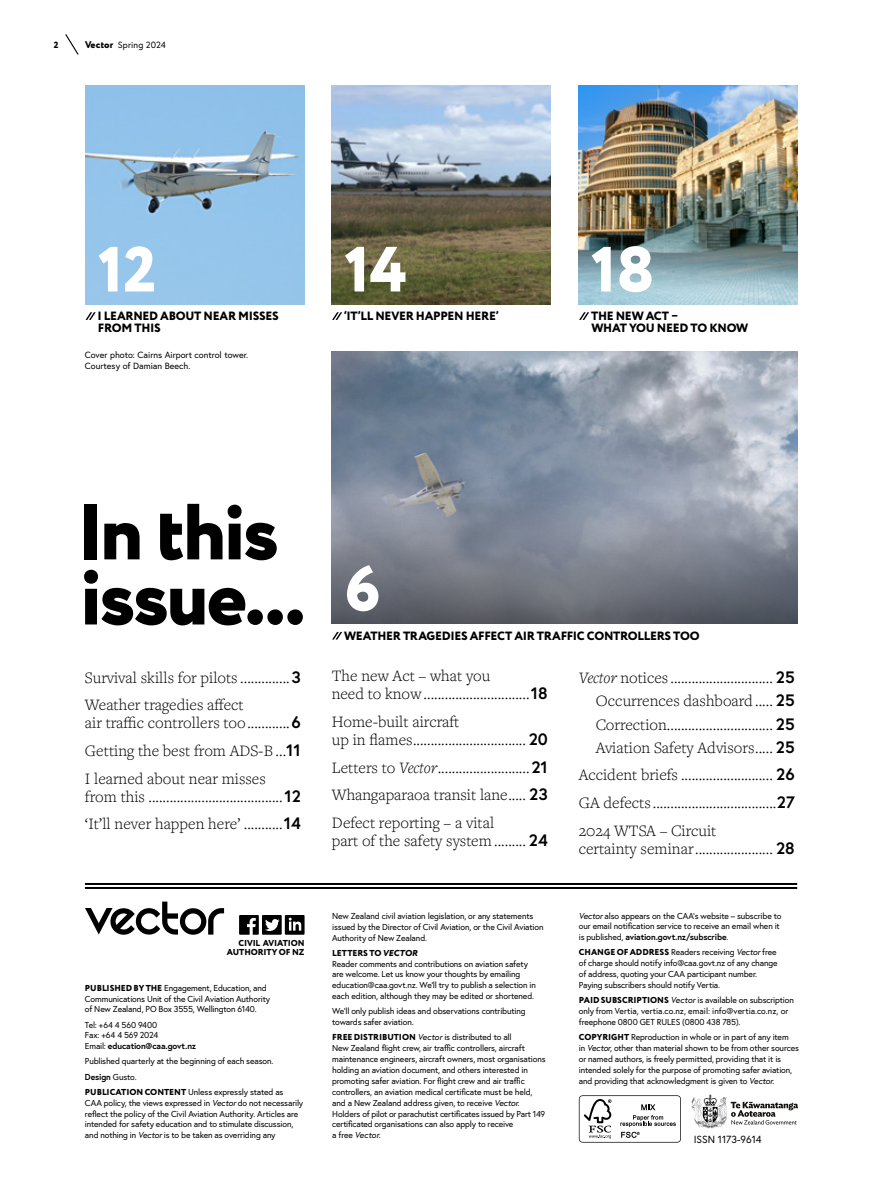
<style>
.page{position:relative;width:893px;height:1200px;background:#fff}
.page>*{position:absolute;margin:0;border:0;box-sizing:border-box;transform-origin:0 0}
.Contents_-_In_this_issue{font:800 79.35px/65.1px "Circe";letter-spacing:-.035em;color:#000}
.Contents_-_teaser_page{font:800 63.75px "Circe";color:#fff}
.t1{font:300 16.5px/18px "Freight Text Pro";color:#000}
.Contents_-_teaser_title{font:800 12px/12px "Circe";letter-spacing:-.02em;color:#000}
.ISSN{font:10.35px "Europa";color:#000}
.Photo_Caption{font:9px/10.5px "Europa";color:#000}
.t2{font:800 9px "Circe";color:#000}
.Imprint{font:8.7px/10.8px "Europa";letter-spacing:-.015em;color:#000}
.Imprint-2{font:800 8.7px/9px "Circe";letter-spacing:-.01em;color:#000;text-align:right}
.Imprint-3{font:700 8.7px "Europa";letter-spacing:-.015em;color:#000}
.s1{font-family:"Circe";font-weight:800;font-size:9.75px}
.s2{font-family:"Europa";font-weight:700}
.s3{font-family:"Circe";font-weight:800}
.s4{font-weight:700}
.s5{font-weight:400}
.s6{font-style:italic}
</style>
<div class="page">
<hr style="left:892px;top:0;width:1px;height:1199px;background:#b4b366">
<img style="left:332px;top:85px;width:219px;height:219px">
<img style="left:85px;top:85px;width:219px;height:219px">
<svg style="left:86px;top:312px;width:10px;height:8px"></svg>
<img style="left:332px;top:351px;width:465px;height:124px">
<svg style="left:332px;top:631px;width:10px;height:8px"></svg>
<svg style="left:691px;top:1094px;width:107px;height:34px"></svg>
<hr style="left:85px;top:886px;width:712px;height:2px;background:#000">
<hr style="left:85px;top:882px;width:712px;height:2px;background:#000">
<svg style="left:85px;top:901px;width:139px;height:33px"></svg>
<svg style="left:239px;top:915px;width:20px;height:19px"></svg>
<div style="left:262px;top:914px;width:20px;height:20px;background:#000"></div>
<svg style="left:265px;top:919px;width:15px;height:11px"></svg>
<div style="left:285px;top:914px;width:20px;height:20px;background:#000"></div>
<svg style="left:289px;top:917px;width:12px;height:13px"></svg>
<svg style="left:579px;top:1095px;width:102px;height:47px"></svg>
<svg style="left:579px;top:312px;width:10px;height:8px"></svg>
<img style="left:578px;top:85px;width:219px;height:219px">
<svg style="left:332px;top:312px;width:10px;height:8px"></svg>
<svg style="left:332px;top:475px;width:466px;height:148px;background:#7d838f"></svg>
<svg style="left:65px;top:34px;width:14px;height:21px"></svg>
<div style="left:826px;top:426px;width:67px;height:692px;background:#fff"></div>
<p class="t2" style="left:54px;top:38px;width:6px">2</p>
<p class="Photo_Caption" style="left:85px;top:39px;width:82px"><span class="s1">Vector</span> Spring 2024</p>
<p class="Contents_-_teaser_page" style="left:98px;top:226px;width:60px">12</p>
<p class="Contents_-_teaser_title" style="left:98px;top:310px;width:183px">I LEARNED ABOUT NEAR MISSES<br>FROM THIS</p>
<p class="Photo_Caption" style="left:85px;top:350px;width:165px">Cover photo: Cairns Airport control tower.<br>Courtesy of Damian Beech.</p>
<p class="Contents_-_teaser_page" style="left:344px;top:226px;width:64px">14</p>
<p class="Contents_-_teaser_title" style="left:344px;top:310px;width:156px">‘IT’LL NEVER HAPPEN HERE’</p>
<p class="Contents_-_teaser_page" style="left:591px;top:226px;width:65px">18</p>
<p class="Contents_-_teaser_title" style="left:591px;top:310px;width:159px">THE NEW ACT –<br>WHAT YOU NEED TO KNOW</p>
<p class="Contents_-_In_this_issue" style="left:77px;top:504px;width:231px">In this issue...</p>
<p class="t1" style="left:85px;top:667px;width:218px">Survival skills for pilots..............<span class="s2">3</span></p>
<p class="t1" style="left:85px;top:695px;width:218px">Weather tragedies affect<br>air traffic controllers too............<span class="s2">6</span></p>
<p class="t1" style="left:85px;top:741px;width:218px">Getting the best from ADS-B ...<span class="s2">11</span></p>
<p class="t1" style="left:85px;top:768px;width:218px">I learned about near misses from this ......................................<span class="s2">12</span></p>
<p class="t1" style="left:85px;top:814px;width:218px">‘It’ll never happen here’ ...........<span class="s2">14</span></p>
<p class="Imprint-2" style="left:227px;top:939px;width:79px">CIVIL AVIATION<br>AUTHORITY OF NZ</p>
<p class="Imprint" style="left:85px;top:981px;width:187px"><span class="s3">PUBLISHED BY THE</span> Engagement, Education, and<br>Communications Unit of the Civil Aviation Authority of New Zealand, PO Box 3555, Wellington 6140.</p>
<p class="Imprint" style="left:85px;top:1018px;width:113px">Tel: +64 4 560 9400<br>Fax: +64 4 569 2024<br>Email: <span class="s4">education@caa.govt.nz</span></p>
<p class="Imprint" style="left:85px;top:1055px;width:190px">Published quarterly at the beginning of each season.</p>
<p class="Imprint-3" style="left:85px;top:1070px;width:53px">Design <span class="s5">Gusto.</span></p>
<p class="Imprint" style="left:85px;top:1085px;width:220px"><span class="s3">PUBLICATION CONTENT</span> Unless expressly stated as<br>CAA policy, the views expressed in <span class="s6">Vector</span> do not necessarily reflect the policy of the Civil Aviation Authority. Articles are intended for safety education and to stimulate discussion, and nothing in <span class="s6">Vector</span> is to be taken as overriding any</p>
<p class="Contents_-_teaser_page" style="left:344px;top:545px;width:37px">6</p>
<p class="Contents_-_teaser_title" style="left:344px;top:630px;width:357px">WEATHER TRAGEDIES AFFECT AIR TRAFFIC CONTROLLERS TOO</p>
<p class="t1" style="left:332px;top:666px;width:218px">The new Act – what you<br>need to know..............................<span class="s2">18</span></p>
<p class="t1" style="left:332px;top:712px;width:218px">Home-built aircraft<br>up in flames................................ <span class="s2">20</span></p>
<p class="t1" style="left:332px;top:757px;width:218px">Letters to <span class="s6">Vector</span>..........................<span class="s2">21</span></p>
<p class="t1" style="left:332px;top:785px;width:218px">Whangaparaoa transit lane..... <span class="s2">23</span></p>
<p class="t1" style="left:332px;top:812px;width:218px">Defect reporting – a vital<br>part of the safety system......... <span class="s2">24</span></p>
<p class="Imprint" style="left:332px;top:909px;width:213px">New Zealand civil aviation legislation, or any statements issued by the Director of Civil Aviation, or the Civil Aviation<br>Authority of New Zealand.</p>
<p class="Imprint-2" style="left:332px;top:948px;width:87px">LETTERS TO <span class="s6">VECTOR</span></p>
<p class="Imprint" style="left:332px;top:957px;width:205px">Reader comments and contributions on aviation safety are welcome. Let us know your thoughts by emailing education@caa.govt.nz. We’ll try to publish a selection in each edition, although they may be edited or shortened.</p>
<p class="Imprint" style="left:332px;top:1005px;width:195px">We’ll only publish ideas and observations contributing towards safer aviation.</p>
<p class="Imprint" style="left:332px;top:1031px;width:215px"><span class="s3">FREE DISTRIBUTION</span> <span class="s6">Vector</span> is distributed to all<br>New Zealand flight crew, air traffic controllers, aircraft maintenance engineers, aircraft owners, most organisations holding an aviation document, and others interested in promoting safer aviation. For flight crew and air traffic controllers, an aviation medical certificate must be held, and a New Zealand address given, to receive <span class="s6">Vector</span>.<br>Holders of pilot or parachutist certificates issued by Part 149 certificated organisations can also apply to receive<br>a free <span class="s6">Vector.</span></p>
<p class="t1" style="left:579px;top:667px;width:218px"><span class="s6">Vector</span> notices............................. <span class="s2">25</span></p>
<p class="t1" style="left:596px;top:691px;width:200px">Occurrences dashboard ..... <span class="s2">25</span></p>
<p class="t1" style="left:596px;top:714px;width:200px">Correction.............................. <span class="s2">25</span></p>
<p class="t1" style="left:596px;top:737px;width:200px">Aviation Safety Advisors..... <span class="s2">25</span></p>
<p class="t1" style="left:579px;top:765px;width:218px">Accident briefs .......................... <span class="s2">26</span></p>
<p class="t1" style="left:579px;top:793px;width:218px">GA defects...................................<span class="s2">27</span></p>
<p class="t1" style="left:579px;top:820px;width:218px">2024 WTSA – Circuit<br>certainty seminar...................... <span class="s2">28</span></p>
<p class="Imprint" style="left:579px;top:909px;width:204px"><span class="s6">Vector</span> also appears on the CAA’s website – subscribe to our email notification service to receive an email when it is published, <span class="s4">aviation.govt.nz/subscribe</span>.</p>
<p class="Imprint" style="left:579px;top:946px;width:200px"><span class="s3">CHANGE OF ADDRESS</span> Readers receiving <span class="s6">Vector</span> free of charge should notify info@caa.govt.nz of any change of address, quoting your CAA participant number.<br>Paying subscribers should notify Vertia.</p>
<p class="Imprint" style="left:579px;top:994px;width:217px"><span class="s3">PAID SUBSCRIPTIONS</span> <span class="s6">Vector</span> is available on subscription only from Vertia, vertia.co.nz, email: info@vertia.co.nz, or freephone 0800 GET RULES (0800 438 785).</p>
<p class="Imprint" style="left:579px;top:1031px;width:222px"><span class="s3">COPYRIGHT</span> Reproduction in whole or in part of any item<br>in <span class="s6">Vector</span>, other than material shown to be from other sources or named authors, is freely permitted, providing that it is intended solely for the purpose of promoting safer aviation, and providing that acknowledgment is given to <span class="s6">Vector</span>.</p>
<p class="ISSN" style="left:694px;top:1132px;width:70px">ISSN 1173-9614</p>
</div>
